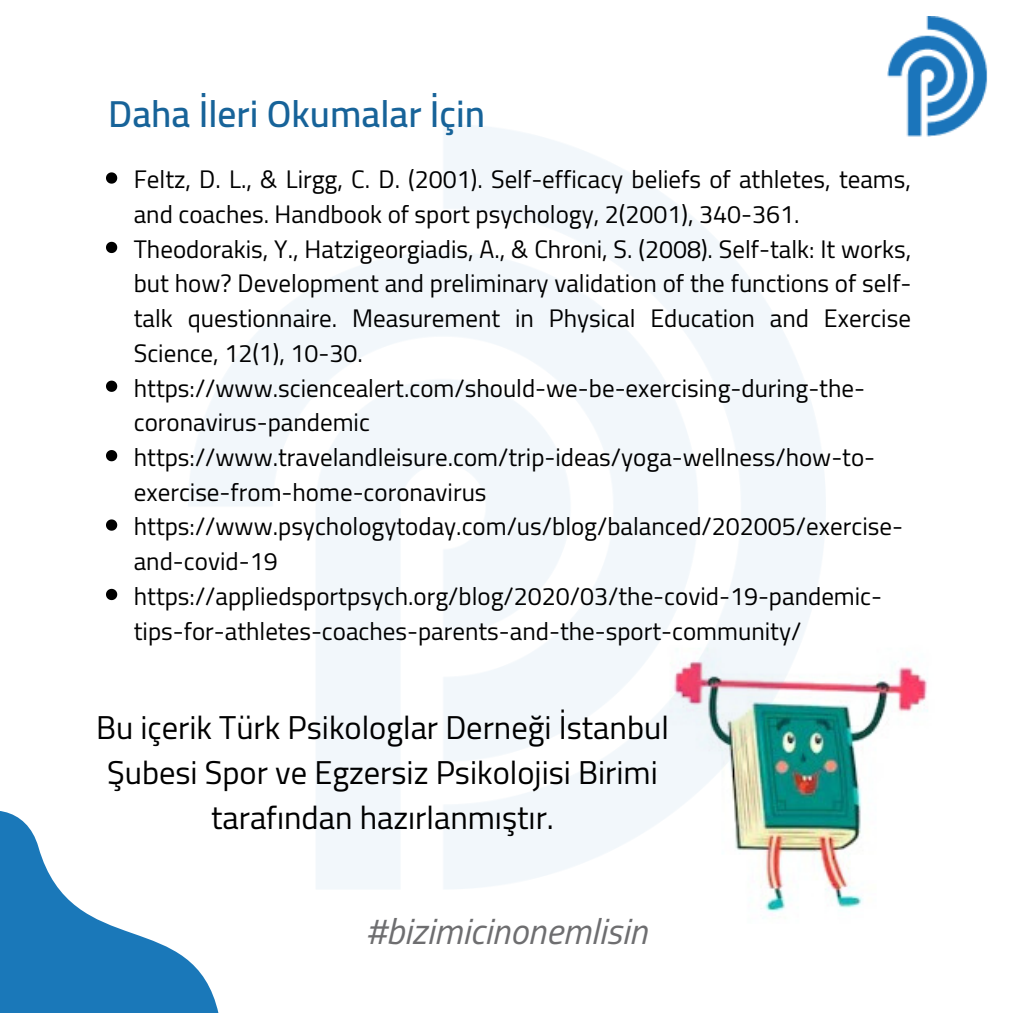
<style>
.page{position:relative;width:1013px;height:1013px;background:#fff}
.page>*{position:absolute;margin:0;border:0;box-sizing:border-box;transform-origin:0 0}
.t1{font:600 37.5px "Cairo";color:#176399}
.t2{font:italic 36.25px "Titillium Web";color:#6e6e70}
.t3{font:32.5px/45px "Cairo";color:#000;text-align:center}
.t4{font:25px/34.8px "Cairo";color:#000}
</style>
<div class="page">
<img style="left:764px;top:662px;width:164px;height:250px">
<img style="left:188px;top:124px;width:637px;height:765px">
<img style="left:887px;top:17px;width:101px;height:119px">
<svg style="left:0;top:810px;width:224px;height:202px"></svg>
<svg style="left:106px;top:172px;width:11px;height:12px"></svg>
<svg style="left:106px;top:242px;width:11px;height:11px"></svg>
<svg style="left:106px;top:380px;width:11px;height:12px"></svg>
<svg style="left:106px;top:450px;width:11px;height:11px"></svg>
<svg style="left:106px;top:519px;width:11px;height:11px"></svg>
<svg style="left:106px;top:589px;width:11px;height:11px"></svg>
<h1 class="t1" style="left:108px;top:92px;width:378px">Daha İleri Okumalar İçin</h1>
<p class="t4" style="left:134px;top:162px;width:779px">Feltz, D. L., &amp; Lirgg, C. D. (2001). Self-efficacy beliefs of athletes, teams, and coaches. Handbook of sport psychology, 2(2001), 340-361.<br>Theodorakis, Y., Hatzigeorgiadis, A., &amp; Chroni, S. (2008). Self-talk: It works, but how? Development and preliminary validation of the functions of self&shy;talk questionnaire. Measurement in Physical Education and Exercise Science, 12(1), 10-30. https://www.sciencealert.com/should-we-be-exercising-during-the&shy;coronavirus-pandemic https://www.travelandleisure.com/trip-ideas/yoga-wellness/how-to&shy;exercise-from-home-coronavirus https://www.psychologytoday.com/us/blog/balanced/202005/exercise&shy;and-covid-19 https://appliedsportpsych.org/blog/2020/03/the-covid-19-pandemic&shy;tips-for-athletes-coaches-parents-and-the-sport-community/</p>
<h3 class="t3" style="left:96px;top:705px;width:574px">Bu içerik Türk Psikologlar Derneği İstanbul<br>Şubesi Spor ve Egzersiz Psikolojisi Birimi tarafından hazırlanmıştır.</h3>
<h2 class="t2" style="left:366px;top:903px;width:283px">#bizimicinonemlisin</h2>
</div>
